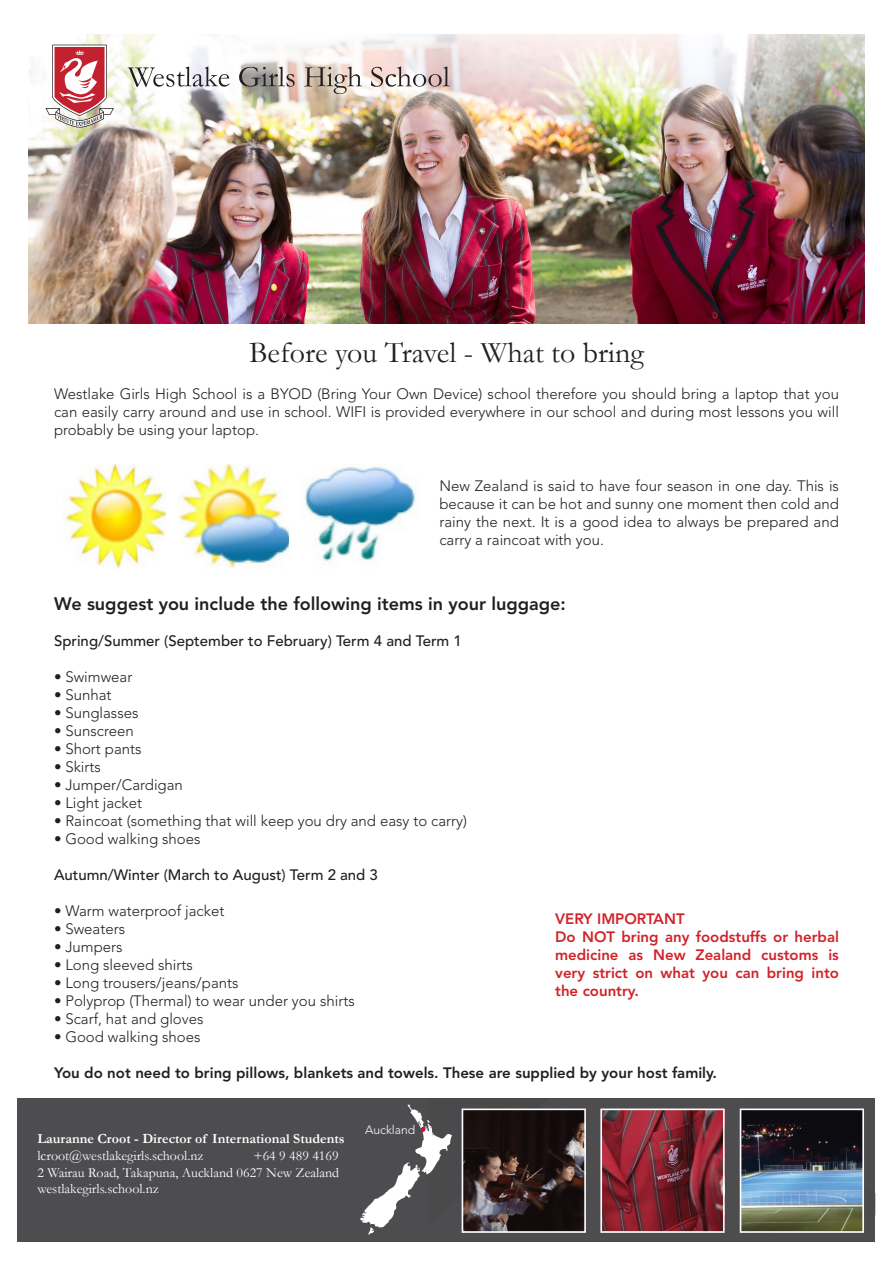
<style>
.page{position:relative;width:893px;height:1263px;background:#fff}
.page>*{position:absolute;margin:0;border:0;box-sizing:border-box;transform-origin:0 0}
.t1{font:30px "Garamond";color:#231f20}
.t2{font:800 18px "Avenir LT Std";color:#231f20}
.t3{font:300 15px/18px "Avenir LT Std";color:#231f20;text-align:justify}
.t4{font:800 15px/18px "Avenir LT Std";color:#d1232a;text-align:justify}
.t5{font:500 15px "Avenir LT Std";color:#231f20}
.t6{font:800 15px "Avenir LT Std";color:#231f20}
.t7{font:13.95px "Garamond";color:#fff}
.t8{font:700 13.95px "Garamond";color:#fff}
.t9{font:300 12.15px "Avenir LT Std";color:#fff}
</style>
<div class="page">
<img style="left:28px;top:34px;width:837px;height:290px">
<svg style="left:128px;top:66px;width:101px;height:21px"></svg>
<svg style="left:239px;top:67px;width:56px;height:20px"></svg>
<svg style="left:304px;top:67px;width:58px;height:27px;background:#beb2a7"></svg>
<svg style="left:371px;top:67px;width:79px;height:20px"></svg>
<svg style="left:46px;top:45px;width:68px;height:83px"></svg>
<img style="left:64px;top:465px;width:102px;height:103px">
<img style="left:302px;top:466px;width:114px;height:95px">
<img style="left:179px;top:465px;width:109px;height:103px">
<div style="left:18px;top:1099px;width:857px;height:143px;background:#4d4c4f"></div>
<svg style="left:360px;top:1104px;width:226px;height:131px"></svg>
<svg style="left:600px;top:1108px;width:125px;height:125px;background:#84313c"></svg>
<img style="left:740px;top:1108px;width:124px;height:125px">
<p class="t1" style="left:249px;top:333px;width:396px">Before you Travel - What to bring</p>
<p class="t3" style="left:54px;top:384px;width:786px">Westlake Girls High School is a BYOD (Bring Your Own Device) school therefore you should bring a laptop that you can easily carry around and use in school. WIFI is provided everywhere in our school and during most lessons you will probably be using your laptop.</p>
<p class="t3" style="left:439px;top:477px;width:401px">New Zealand is said to have four season in one day. This is because it can be hot and sunny one moment then cold and rainy the next. It is a good idea to always be prepared and carry a raincoat with you.</p>
<p class="t2" style="left:54px;top:593px;width:513px">We suggest you include the following items in your luggage:</p>
<p class="t5" style="left:54px;top:632px;width:409px">Spring/Summer (September to February) Term 4 and Term 1</p>
<p class="t3" style="left:54px;top:667px;width:80px">• Swimwear</p>
<p class="t3" style="left:54px;top:685px;width:59px">• Sunhat</p>
<p class="t3" style="left:54px;top:703px;width:86px">• Sunglasses</p>
<p class="t3" style="left:54px;top:721px;width:81px">• Sunscreen</p>
<p class="t3" style="left:54px;top:739px;width:89px">• Short pants</p>
<p class="t3" style="left:54px;top:757px;width:48px">• Skirts</p>
<p class="t3" style="left:54px;top:775px;width:130px">• Jumper/Cardigan</p>
<p class="t3" style="left:54px;top:793px;width:90px">• Light jacket</p>
<p class="t3" style="left:54px;top:811px;width:415px">• Raincoat (something that will keep you dry and easy to carry)</p>
<p class="t3" style="left:54px;top:829px;width:148px">• Good walking shoes</p>
<p class="t5" style="left:54px;top:866px;width:325px">Autumn/Winter (March to August) Term 2 and 3</p>
<p class="t3" style="left:54px;top:901px;width:172px">• Warm waterproof jacket</p>
<p class="t3" style="left:54px;top:919px;width:73px">• Sweaters</p>
<p class="t3" style="left:54px;top:937px;width:70px">• Jumpers</p>
<p class="t3" style="left:54px;top:955px;width:140px">• Long sleeved shirts</p>
<p class="t3" style="left:54px;top:973px;width:186px">• Long trousers/jeans/pants</p>
<p class="t3" style="left:54px;top:991px;width:302px">• Polyprop (Thermal) to wear under you shirts</p>
<p class="t3" style="left:54px;top:1009px;width:151px">• Scarf, hat and gloves</p>
<p class="t3" style="left:54px;top:1027px;width:148px">• Good walking shoes</p>
<p class="t6" style="left:54px;top:1064px;width:664px">You do not need to bring pillows, blankets and towels. These are supplied by your host family.</p>
<p class="t4" style="left:555px;top:910px;width:131px">VERY IMPORTANT</p>
<p class="t4" style="left:555px;top:928px;width:285px">Do NOT bring any foodstuffs or herbal medicine as New Zealand customs is very strict on what you can bring into the country.</p>
<p class="t8" style="left:37px;top:1129px;width:309px">Lauranne Croot - Director of International Students</p>
<p class="t7" style="left:37px;top:1146px;width:168px">lcroot@westlakegirls.school.nz</p>
<p class="t7" style="left:253px;top:1146px;width:87px">+64 9 489 4169</p>
<p class="t7" style="left:37px;top:1163px;width:303px">2 Wairau Road, Takapuna, Auckland 0627 New Zealand</p>
<p class="t7" style="left:37px;top:1179px;width:123px">westlakegirls.school.nz</p>
<p class="t9" style="left:365px;top:1122px;width:52px">Auckland</p>
</div>
